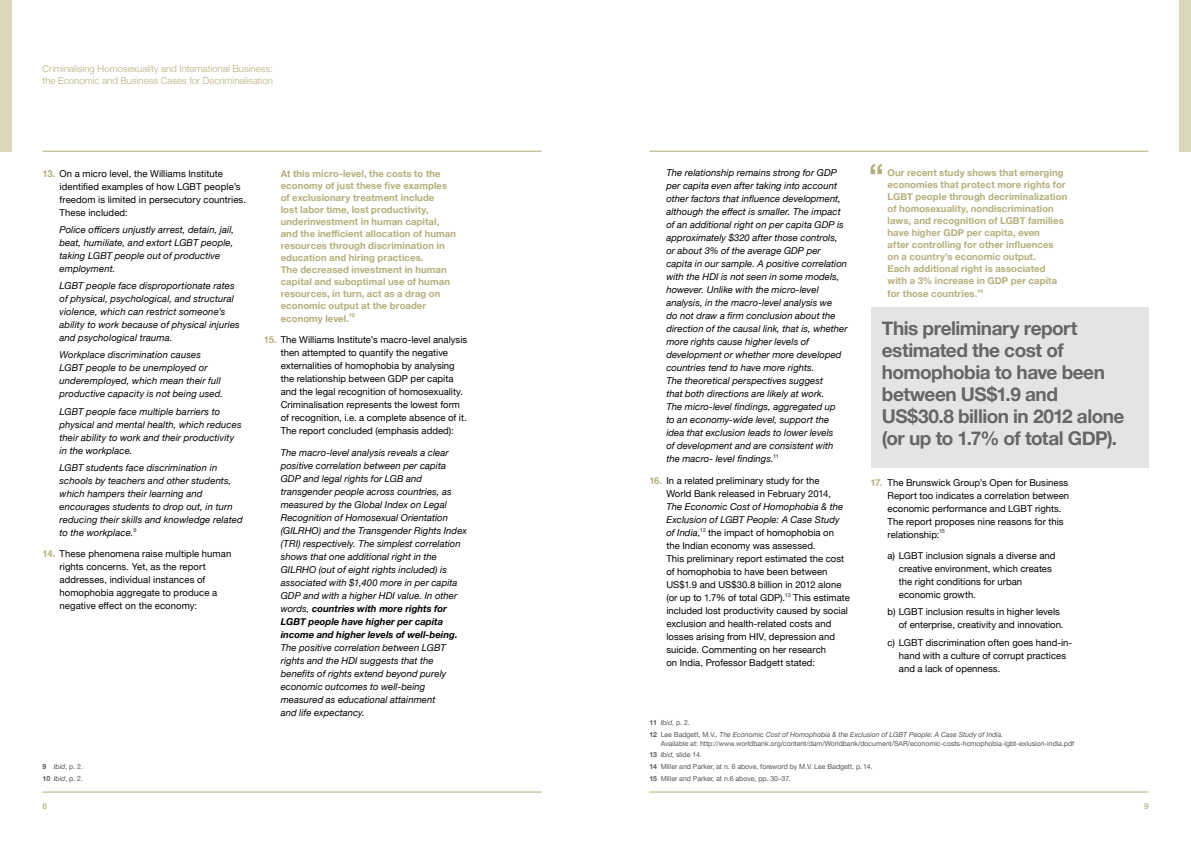
<style>
.page{position:relative;width:1191px;height:842px;background:#fff}
.page>*{position:absolute;margin:0;border:0;box-sizing:border-box;transform-origin:0 0}
.t1{font:700 19px/22px "Helvetica Neue";letter-spacing:-.025em;color:#666665}
.t2{font:italic 9.5px/13px "Helvetica Neue";letter-spacing:.005em;color:#000}
.t3{font:9.5px/13px "Helvetica Neue";letter-spacing:.005em;color:#000}
.t4{font:700 9.5px/12px "Helvetica Neue";letter-spacing:.01em;color:#b4ae7b}
.t5{font:300 9.5px/12px "Helvetica Neue";letter-spacing:.01em;color:#b4ae7b}
.t6{font:500 8px "Helvetica Neue";color:#b4ae7b}
.t7{font:7px/11.8px "Helvetica Neue";letter-spacing:-.005em;color:#575756}
.t8{font:italic 7px/11.8px "Helvetica Neue";letter-spacing:-.005em;color:#575756}
.s1{font-weight:700;color:#b4ae7b}
.s2{font-weight:700}
.s3{font-style:italic}
.s4{font-weight:700;font-style:normal}
.s5{font-style:normal}
</style>
<div class="page">
<hr style="left:43px;top:792px;width:498px;height:1px;background:#b4ae7b">
<hr style="left:43px;top:151px;width:498px;height:1px;background:#b4ae7b">
<hr style="left:649px;top:792px;width:499px;height:1px;background:#b4ae7b">
<hr style="left:649px;top:151px;width:499px;height:1px;background:#b4ae7b">
<svg style="left:870px;top:164px;width:12px;height:10px"></svg>
<div style="left:0;top:0;width:11px;height:152px;background:#dcd7bb"></div>
<div style="left:1179px;top:0;width:12px;height:152px;background:#dcd7bb"></div>
<div style="left:870px;top:308px;width:278px;height:160px;background:#e4e4e3"></div>
<p class="t5" style="left:43px;top:62px;width:232px">Criminalising Homosexuality and International Business: the Economic and Business Cases for Decriminalisation</p>
<p class="t3" style="left:60px;top:167px;width:188px;text-indent:-17px"><span class="s1">13.</span> On a micro level, the Williams Institute identified examples of how LGBT people’s freedom is limited in persecutory countries.<br>These included:</p>
<p class="t2" style="left:60px;top:223px;width:176px">Police officers unjustly arrest, detain, jail, beat, humiliate, and extort LGBT people, taking LGBT people out of productive employment.</p>
<p class="t2" style="left:60px;top:280px;width:182px">LGBT people face disproportionate rates of physical, psychological, and structural violence, which can restrict someone’s ability to work because of physical injuries and psychological trauma.</p>
<p class="t2" style="left:60px;top:349px;width:165px">Workplace discrimination causes LGBT people to be unemployed or underemployed, which mean their full productive capacity is not being used.</p>
<p class="t2" style="left:60px;top:405px;width:184px">LGBT people face multiple barriers to physical and mental health, which reduces their ability to work and their productivity in the workplace.</p>
<p class="t2" style="left:60px;top:461px;width:185px">LGBT students face discrimination in schools by teachers and other students, which hampers their learning and encourages students to drop out, in turn reducing their skills and knowledge related to the workplace.<sup>9</sup></p>
<p class="t3" style="left:60px;top:548px;width:173px;text-indent:-17px"><span class="s1">14.</span> These phenomena raise multiple human rights concerns. Yet, as the report addresses, individual instances of homophobia aggregate to produce a negative effect on the economy:</p>
<p class="t7" style="left:43px;top:761px;width:42px"><span class="s2">9</span> <span class="s3">Ibid</span>, p. 2.<br><span class="s2">10</span> <span class="s3">Ibid</span>, p. 2.</p>
<p class="t4" style="left:281px;top:167px;width:177px">At this micro-level, the costs to the economy of just these five examples of exclusionary treatment include<br>lost labor time, lost productivity, underinvestment in human capital, and the inefficient allocation of human resources through discrimination in education and hiring practices.<br>The decreased investment in human capital and suboptimal use of human resources, in turn, act as a drag on economic output at the broader</p>
<p class="t4" style="left:281px;top:312px;width:75px">economy level.<sup>10</sup></p>
<p class="t3" style="left:281px;top:334px;width:188px;text-indent:-17px"><span class="s1">15.</span> The Williams Institute’s macro-level analysis then attempted to quantify the negative externalities of homophobia by analysing the relationship between GDP per capita and the legal recognition of homosexuality.<br>Criminalisation represents the lowest form of recognition, i.e. a complete absence of it.<br>The report concluded (emphasis added):</p>
<p class="t2" style="left:281px;top:446px;width:188px">The macro-level analysis reveals a clear positive correlation between per capita GDP and legal rights for LGB and transgender people across countries, as measured by the Global Index on Legal Recognition of Homosexual Orientation (GILRHO) and the Transgender Rights Index (TRI) respectively. The simplest correlation shows that one additional right in the GILRHO (out of eight rights included) is associated with $1,400 more in per capita GDP and with a higher HDI value. In other words, <span class="s2">countries with more rights for LGBT people have higher per capita income and higher levels of well-being.</span></p>
<p class="t2" style="left:281px;top:641px;width:167px">The positive correlation between LGBT rights and the HDI suggests that the benefits of rights extend beyond purely economic outcomes to well-being measured as educational attainment and life expectancy.</p>
<p class="t2" style="left:666px;top:167px;width:183px">The relationship remains strong for GDP per capita even after taking into account other factors that influence development, although the effect is smaller. The impact of an additional right on per capita  GDP is approximately $320 after those controls, or about 3% of the average GDP per capita in our sample. A positive correlation with the HDI is not seen in some models, however. Unlike with the micro-level analysis, in the macro-level analysis we<br>do not draw a firm conclusion about the direction of the causal link, that is, whether more rights cause higher levels of development or whether more developed countries tend to have more rights.<br>The theoretical perspectives suggest<br>that both directions are likely at work.<br>The micro-level findings, aggregated up<br>to an economy-wide level, support the idea that exclusion leads to lower levels<br>of development and are consistent with the macro- level findings.<sup>11</sup></p>
<p class="t3" style="left:666px;top:475px;width:166px;text-indent:-17px"><span class="s1">16.</span> In a related preliminary study for the<br>World Bank released in February 2014,</p>
<p class="t3" style="left:666px;top:501px;width:185px"><span class="s3">The Economic Cost of Homophobia &amp; the Exclusion of LGBT People: A Case Study of India</span>,<sup>12</sup> the impact of homophobia on<br>the Indian economy was assessed.<br>This preliminary report estimated the cost of homophobia to have been between US$1.9 and US$30.8 billion in 2012 alone (or up to 1.7% of total GDP).<sup>13</sup> This estimate included lost productivity caused by social exclusion and health-related costs and losses arising from HIV, depression and suicide. Commenting on her research<br>on India, Professor Badgett stated:</p>
<p class="t4" style="left:887px;top:167px;width:181px">Our recent study shows that emerging economies that protect more rights for LGBT people through decriminalization of homosexuality, nondiscrimination laws, and recognition of LGBT families have higher GDP per capita, even<br>after controlling for other influences on a country’s economic output.<br>Each additional right is associated with a 3% increase in GDP per capita</p>
<p class="t4" style="left:887px;top:288px;width:97px">for those countries.<sup>14</sup></p>
<h1 class="t1" style="left:882px;top:318px;width:244px">This preliminary report estimated the cost of homophobia to have been between US$1.9 and<br>US$30.8 billion in 2012 alone (or up to 1.7% of total GDP).</h1>
<p class="t3" style="left:887px;top:476px;width:183px;text-indent:-17px"><span class="s1">17.</span> The Brunswick Group’s Open for Business Report too indicates a correlation between economic performance and LGBT rights.<br>The report proposes nine reasons for this relationship:<sup>15</sup></p>
<p class="t3" style="left:899px;top:550px;width:158px;text-indent:-11px">a) LGBT inclusion signals a diverse and creative environment, which creates the right conditions for urban economic growth.</p>
<p class="t3" style="left:899px;top:606px;width:166px;text-indent:-11px">b) LGBT inclusion results in higher levels of enterprise, creativity and innovation.</p>
<p class="t3" style="left:899px;top:636px;width:175px;text-indent:-11px">c) LGBT discrimination often goes hand-in&shy;hand with a culture of corrupt practices and a lack of openness.</p>
<p class="t8" style="left:649px;top:717px;width:355px"><span class="s4">11</span> Ibid<span class="s5">, p. 2.<br></span><span class="s4">12</span> <span class="s5">Lee Badgett, M.V.,</span> The Economic Cost of Homophobia &amp; the Exclusion of LGBT People: A Case Study of India.</p>
<p class="t7" style="left:649px;top:737px;width:426px;text-indent:11px">Available at: http://www.worldbank.org/content/dam/Worldbank/document/SAR/economic-costs-homophobia-lgbt-exlusion-india.pdf <span class="s2">13</span> <span class="s3">Ibid</span>, slide 14.<br><span class="s2">14</span> Miller and Parker, at n. 6 above, foreword by M.V. Lee Badgett, p. 14.<br><span class="s2">15</span> Miller and Parker, at n.6 above, pp. 30–37.</p>
<p class="t6" style="left:43px;top:799px;width:6px">8</p>
<p class="t6" style="left:1144px;top:799px;width:6px">9</p>
</div>
